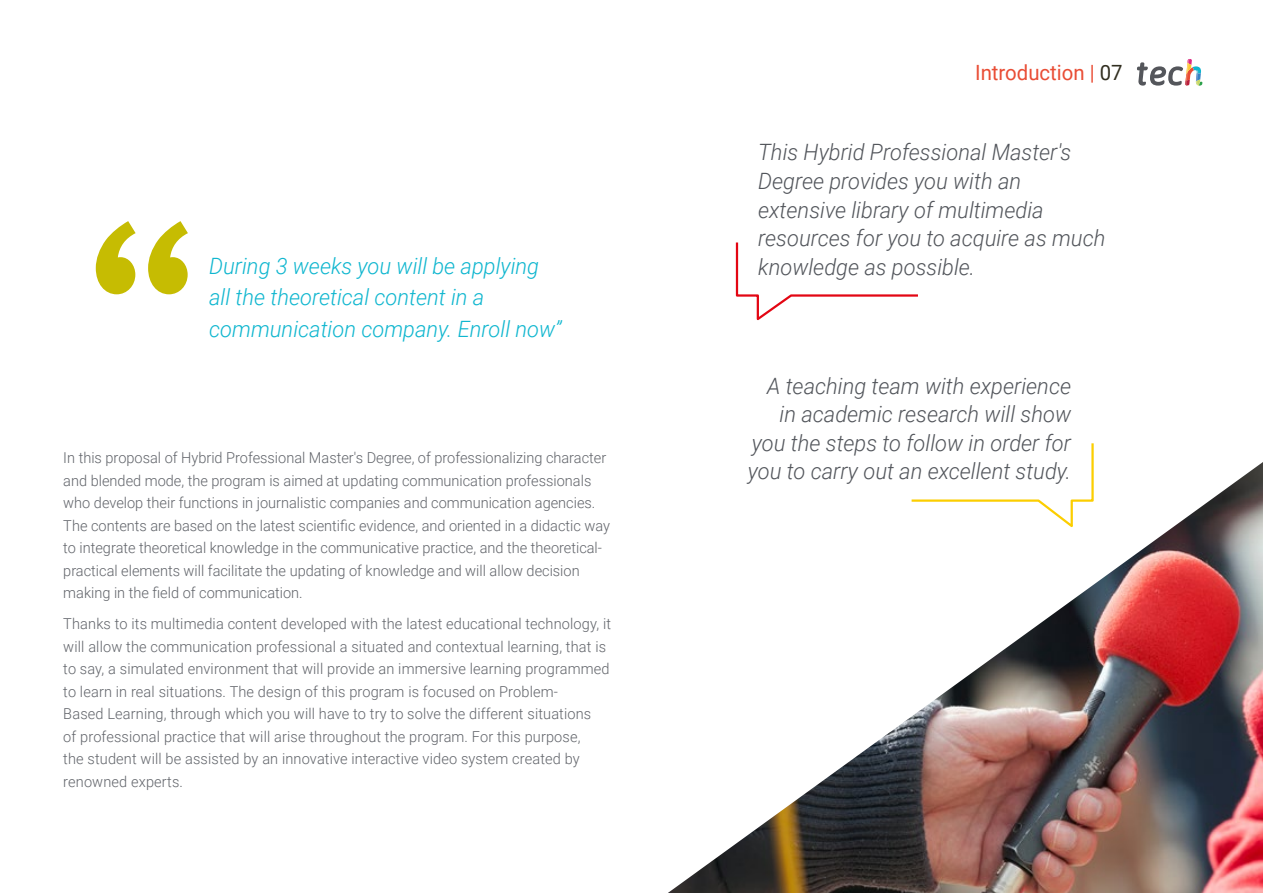
<style>
.page{position:relative;width:1263px;height:893px;background:#fff}
.page>*{position:absolute;margin:0;border:0;box-sizing:border-box;transform-origin:0 0}
.t1{font:italic 300 22.5px/28.5px "Roboto";color:#52555b}
.t2{font:italic 300 22.5px/31.5px "Roboto";color:#0fb6cf}
.t3{font:21px "Roboto";color:#e94d35}
.t4{font:300 15px/22.5px "Roboto";color:#61646a}
.s1{color:#312e20}
</style>
<div class="page">
<svg style="left:1137px;top:59px;width:65px;height:27px"></svg>
<svg style="left:96px;top:221px;width:92px;height:73px"></svg>
<img style="left:668px;top:462px;width:595px;height:431px">
<svg style="left:735px;top:242px;width:183px;height:78px"></svg>
<svg style="left:909px;top:443px;width:186px;height:88px"></svg>
<h1 class="t2" style="left:209px;top:249px;width:354px">During 3 weeks you will be applying all the theoretical content in a communication company. Enroll now”</h1>
<p class="t4" style="left:63px;top:446px;width:548px">In this proposal of Hybrid Professional Master's Degree, of professionalizing character and blended mode, the program is aimed at updating communication professionals who develop their functions in journalistic companies and communication agencies.<br>The contents are based on the latest scientific evidence, and oriented in a didactic way to integrate theoretical knowledge in the communicative practice, and the theoretical&shy;practical elements will facilitate the updating of knowledge and will allow decision making in the field of communication.</p>
<p class="t4" style="left:63px;top:612px;width:549px">Thanks to its multimedia content developed with the latest educational technology, it will allow the communication professional a situated and contextual learning, that is to say, a simulated environment that will provide an immersive learning programmed to learn in real situations. The design of this program is focused on Problem-<br>Based Learning, through which you will have to try to solve the different situations<br>of professional practice that will arise throughout the program. For this purpose,<br>the student will be assisted by an innovative interactive video system created by renowned experts.</p>
<h2 class="t3" style="left:975px;top:57px;width:149px">Introduction | <span class="s1">07</span></h2>
<h1 class="t1" style="left:758px;top:137px;width:349px">This Hybrid Professional Master's<br>Degree provides you with an extensive library of multimedia resources for you to acquire as much knowledge as possible.</h1>
<h1 class="t1" style="left:748px;top:370px;width:325px;text-align:right">A teaching team with experience in academic research will show you the steps to follow in order for you to carry out an excellent study.</h1>
</div>
